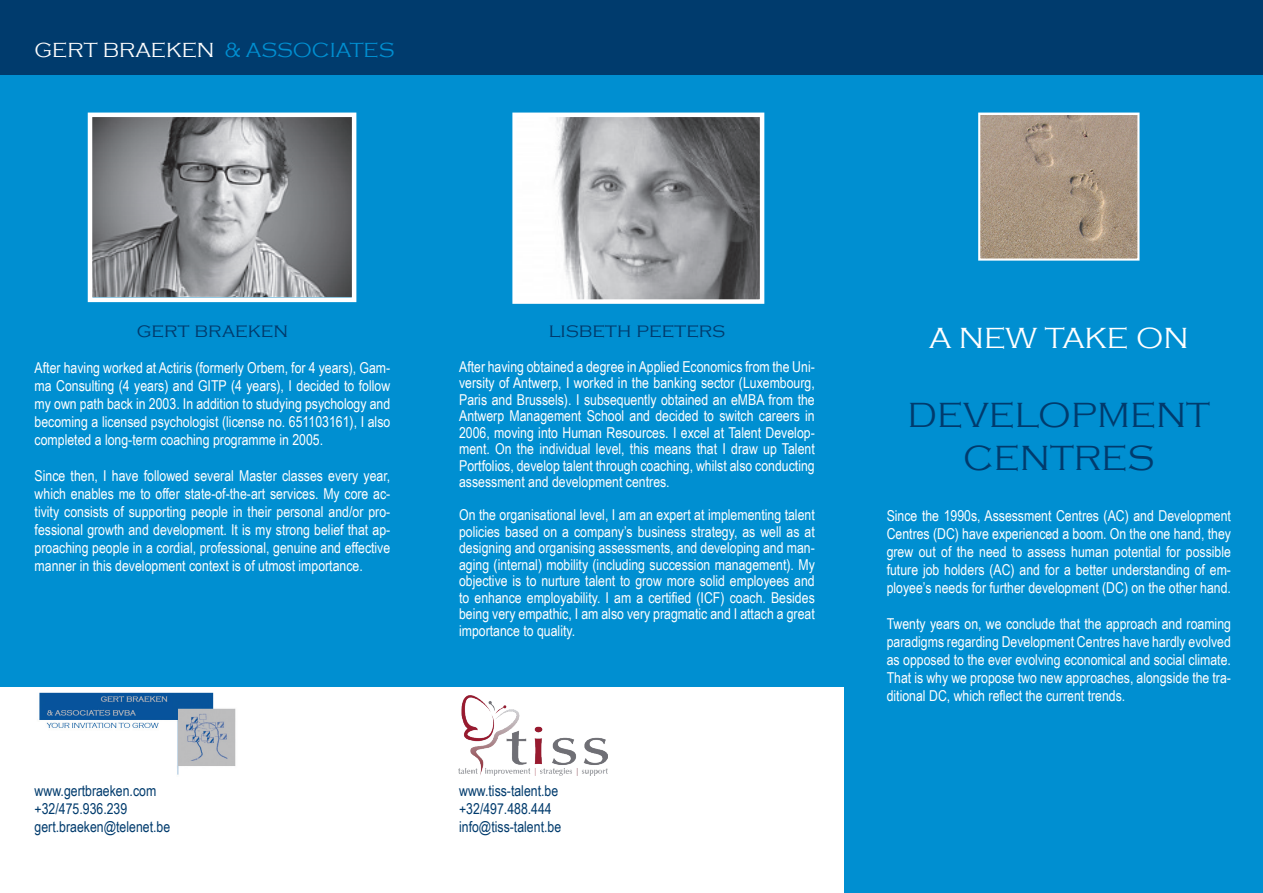
<style>
.page{position:relative;width:1263px;height:893px;background:#003b6d}
.page>*{position:absolute;margin:0;border:0;box-sizing:border-box;transform-origin:0 0}
.t1{font:300 36px/43.2px "Copperplate Gothic";color:#003b6d;text-align:center}
.t2{font:300 30px "Copperplate Gothic";color:#fff}
.t3{font:300 21px "Copperplate Gothic";color:#003b6d}
.t4{font:300 21px "Copperplate Gothic";color:#fff}
.t5{font:15px/18px "Arial Narrow";color:#fff;text-align:justify}
.t6{font:15px/18px "Arial Narrow";color:#003b6d}
.s1{color:#008fd1}
</style>
<div class="page">
<div style="left:0;top:75px;width:1263px;height:818px;background:#fff"></div>
<div style="left:0;top:75px;width:446px;height:612px;background:#008fd1"></div>
<img style="left:93px;top:118px;width:258px;height:179px">
<div style="left:88px;top:113px;width:268px;height:189px;border:4px solid #fff"></div>
<div style="left:444px;top:75px;width:412px;height:612px;background:#008fd1"></div>
<div style="left:844px;top:75px;width:419px;height:818px;background:#008fd1"></div>
<img style="left:981px;top:116px;width:155px;height:142px">
<div style="left:978px;top:113px;width:161px;height:148px;border:2px solid #fff"></div>
<img style="left:458px;top:696px;width:150px;height:80px">
<img style="left:517px;top:118px;width:242px;height:181px">
<div style="left:512px;top:113px;width:252px;height:191px;border:4px solid #fff"></div>
<img style="left:39px;top:692px;width:197px;height:83px">
<h3 class="t4" style="left:35px;top:38px;width:361px">GERT BRAEKEN <span class="s1">&amp; ASSOCIATES</span></h3>
<h3 class="t3" style="left:137px;top:319px;width:153px">gert braeken</h3>
<p class="t5" style="left:35px;top:359px;width:357px">After having worked at Actiris (formerly Orbem, for 4 years), Gam&shy;ma Consulting (4 years) and GITP (4 years), I decided to follow my own path back in 2003. In addition to studying psychology and becoming a licensed psychologist (license no. 651103161), I also completed a long-term coaching programme in 2005.</p>
<p class="t5" style="left:35px;top:467px;width:357px">Since then, I have followed several Master classes every year, which enables me to offer state-of-the-art services. My core ac&shy;tivity consists of supporting people in their personal and/or pro&shy;fessional growth and development. It is my strong belief that ap&shy;proaching people in a cordial, professional, genuine and effective manner in this development context is of utmost importance.</p>
<p class="t6" style="left:35px;top:782px;width:137px">www.gertbraeken.com +32/475.936.239 gert.braeken@telenet.be</p>
<h3 class="t3" style="left:549px;top:319px;width:178px">lisbeth peeters</h3>
<p class="t5" style="left:459px;top:358px;width:357px;line-height:16.5px">After having obtained a degree in Applied Economics from the Uni&shy;versity of Antwerp, I worked in the banking sector (Luxembourg, Paris and Brussels). I subsequently obtained an eMBA from the Antwerp Management School and decided to switch careers in 2006, moving into Human Resources. I excel at Talent Develop&shy;ment. On the individual level, this means that I draw up Talent Portfolios, develop talent through coaching, whilst also conducting assessment and development centres.</p>
<p class="t5" style="left:459px;top:506px;width:357px;line-height:16.5px">On the organisational level, I am an expert at implementing talent policies based on a company’s business strategy, as well as at designing and organising assessments, and developing and man&shy;aging (internal) mobility (including succession management). My objective is to nurture talent to grow more solid employees and to enhance employability. I am a certified (ICF) coach. Besides being very empathic, I am also very pragmatic and I attach a great importance to quality.</p>
<p class="t6" style="left:459px;top:782px;width:104px">www.tiss-talent.be +32/497.488.444 info@tiss-talent.be</p>
<h2 class="t2" style="left:929px;top:322px;width:261px">A NEW TAKE ON</h2>
<h1 class="t1" style="left:908px;top:394px;width:304px">DEVELOPMENT<br>CENTRES</h1>
<p class="t5" style="left:887px;top:506px;width:346px">Since the 1990s, Assessment Centres (AC) and Development Centres (DC) have experienced a boom. On the one hand, they grew out of the need to assess human potential for possible future job holders (AC) and for a better understanding of em&shy;ployee’s needs for further development (DC) on the other hand.</p>
<p class="t5" style="left:887px;top:614px;width:346px">Twenty years on, we conclude that the approach and roaming paradigms regarding Development Centres have hardly evolved as opposed to the ever evolving economical and social climate.<br>That is why we propose two new approaches, alongside the tra&shy;ditional DC, which reflect the current trends.</p>
</div>
